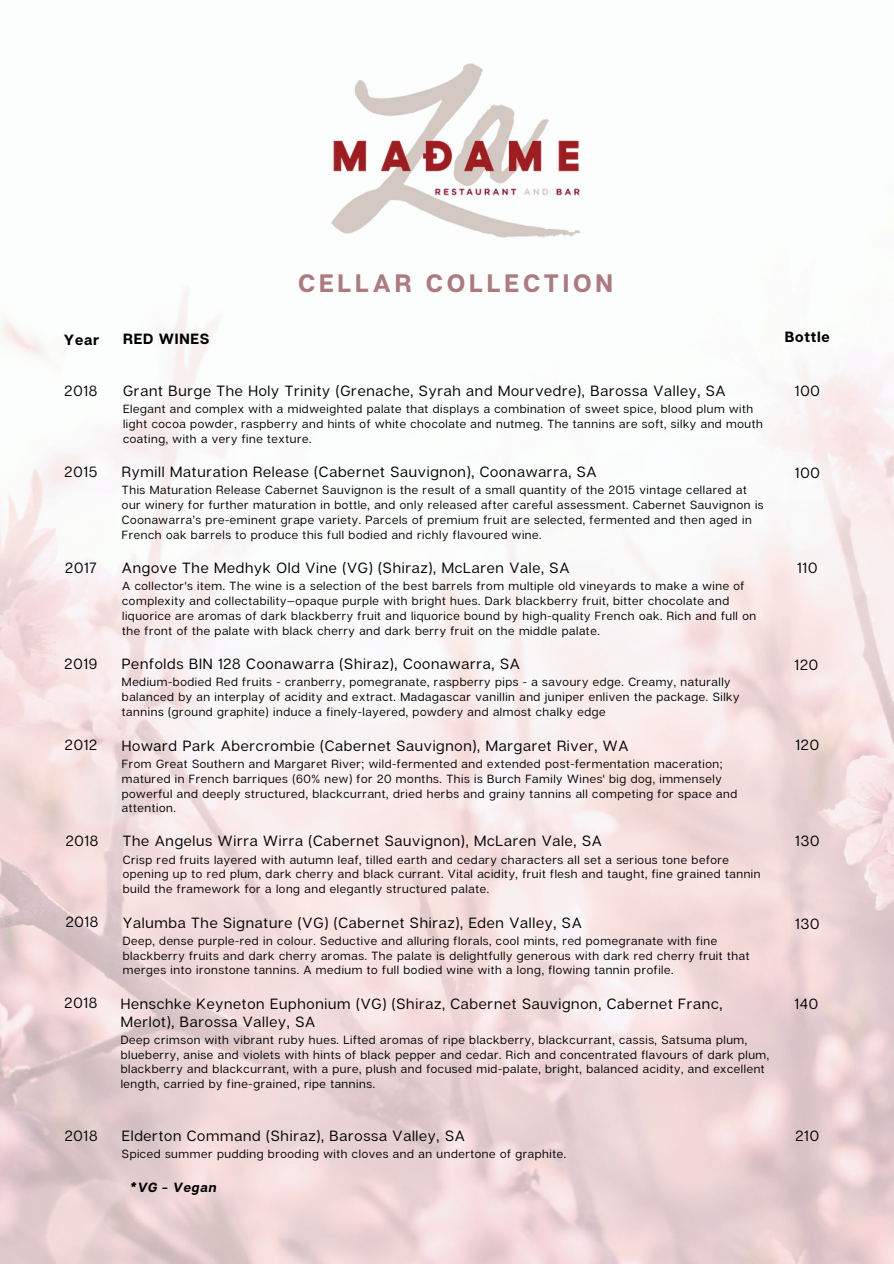
<style>
.page{position:relative;width:894px;height:1264px;background:#fff}
.page>*{position:absolute;margin:0;border:0;box-sizing:border-box;transform-origin:0 0}
.t1{font:700 25.2px "Articulat CF";letter-spacing:.15em;color:#ad7a7f}
.t2{font:14.85px/17.7px "Articulat CF";letter-spacing:.05em;color:#000}
.t3{font:700 14.85px "Articulat CF";letter-spacing:.05em;color:#000}
.t4{font:italic 700 13.35px "Articulat CF";letter-spacing:.05em;color:#000}
.t5{font:11.85px/14.9px "Articulat CF";letter-spacing:.05em;color:#000}
</style>
<div class="page">
<img style="left:330px;top:62px;width:252px;height:177px">
<p class="t3" style="left:64px;top:330px;width:37px">Year</p>
<p class="t1" style="left:298px;top:267px;width:316px">CELLAR COLLECTION</p>
<p class="t3" style="left:123px;top:329px;width:88px">RED WINES</p>
<p class="t3" style="left:784px;top:328px;width:47px">Bottle</p>
<p class="t2" style="left:65px;top:381px;width:34px">2018</p>
<p class="t2" style="left:123px;top:381px;width:604px">Grant Burge The Holy Trinity (Grenache, Syrah and Mourvedre), Barossa Valley, SA</p>
<p class="t2" style="left:794px;top:382px;width:26px">100</p>
<p class="t5" style="left:123px;top:401px;width:641px">Elegant and complex with a midweighted palate that displays a combination of sweet spice, blood plum with light cocoa powder, raspberry and hints of white chocolate and nutmeg. The tannins are soft, silky and mouth coating, with a very fine texture.</p>
<p class="t2" style="left:65px;top:462px;width:34px">2015</p>
<p class="t2" style="left:122px;top:462px;width:476px">Rymill Maturation Release (Cabernet Sauvignon), Coonawarra, SA</p>
<p class="t2" style="left:794px;top:463px;width:26px">100</p>
<p class="t5" style="left:122px;top:482px;width:643px">This Maturation Release Cabernet Sauvignon is the result of a small quantity of the 2015 vintage cellared at our winery for further maturation in bottle, and only released after careful assessment. Cabernet Sauvignon is Coonawarra’s pre-eminent grape variety. Parcels of premium fruit are selected, fermented and then aged in French oak barrels to produce this full bodied and richly flavoured wine.</p>
<p class="t2" style="left:65px;top:558px;width:33px">2017</p>
<p class="t2" style="left:122px;top:558px;width:449px">Angove The Medhyk Old Vine (VG) (Shiraz), McLaren Vale, SA</p>
<p class="t2" style="left:797px;top:558px;width:22px">110</p>
<p class="t5" style="left:122px;top:578px;width:635px">A collector's item. The wine is a selection of the best barrels from multiple old vineyards to make a wine of complexity and collectability—opaque purple with bright hues. Dark blackberry fruit, bitter chocolate and liquorice are aromas of dark blackberry fruit and liquorice bound by high-quality French oak. Rich and full on the front of the palate with black cherry and dark berry fruit on the middle palate.</p>
<p class="t2" style="left:65px;top:654px;width:34px">2019</p>
<p class="t2" style="left:122px;top:654px;width:399px">Penfolds BIN 128 Coonawarra (Shiraz), Coonawarra, SA</p>
<p class="t2" style="left:794px;top:655px;width:25px">120</p>
<p class="t5" style="left:122px;top:674px;width:619px">Medium-bodied Red fruits - cranberry, pomegranate, raspberry pips - a savoury edge. Creamy, naturally balanced by an interplay of acidity and extract. Madagascar vanillin and juniper enliven the package. Silky tannins (ground graphite) induce a finely-layered, powdery and almost chalky edge</p>
<p class="t2" style="left:65px;top:735px;width:34px">2012</p>
<p class="t2" style="left:122px;top:736px;width:508px">Howard Park Abercrombie (Cabernet Sauvignon), Margaret River, WA</p>
<p class="t2" style="left:795px;top:735px;width:25px">120</p>
<p class="t5" style="left:122px;top:756px;width:617px">From Great Southern and Margaret River; wild-fermented and extended post-fermentation maceration; matured in French barriques (60% new) for 20 months. This is Burch Family Wines' big dog, immensely powerful and deeply structured, blackcurrant, dried herbs and grainy tannins all competing for space and attention.</p>
<p class="t2" style="left:66px;top:831px;width:34px">2018</p>
<p class="t2" style="left:123px;top:831px;width:480px">The Angelus Wirra Wirra (Cabernet Sauvignon), McLaren Vale, SA</p>
<p class="t2" style="left:795px;top:831px;width:26px">130</p>
<p class="t5" style="left:123px;top:851px;width:639px">Crisp red fruits layered with autumn leaf, tilled earth and cedary characters all set a serious tone before opening up to red plum, dark cherry and black currant. Vital acidity, fruit flesh and taught, fine grained tannin build the framework for a long and elegantly structured palate.</p>
<p class="t2" style="left:66px;top:912px;width:34px">2018</p>
<p class="t2" style="left:123px;top:913px;width:460px">Yalumba The Signature (VG) (Cabernet Shiraz), Eden Valley, SA</p>
<p class="t2" style="left:795px;top:914px;width:26px">130</p>
<p class="t2" style="left:65px;top:993px;width:34px">2018</p>
<p class="t5" style="left:123px;top:932px;width:628px">Deep, dense purple-red in colour. Seductive and alluring florals, cool mints, red pomegranate with fine blackberry fruits and dark cherry aromas. The palate is delightfully generous with dark red cherry fruit that merges into ironstone tannins. A medium to full bodied wine with a long, flowing tannin profile.</p>
<p class="t2" style="left:121px;top:994px;width:603px">Henschke Keyneton Euphonium (VG) (Shiraz, Cabernet Sauvignon, Cabernet Franc,<br>Merlot), Barossa Valley, SA</p>
<p class="t2" style="left:794px;top:994px;width:25px">140</p>
<p class="t5" style="left:121px;top:1031px;width:649px">Deep crimson with vibrant ruby hues. Lifted aromas of ripe blackberry, blackcurrant, cassis, Satsuma plum, blueberry, anise and violets with hints of black pepper and cedar. Rich and concentrated flavours of dark plum,</p>
<p class="t5" style="left:121px;top:1061px;width:645px">blackberry and blackcurrant, with a pure, plush and focused mid-palate, bright, balanced acidity, and excellent length, carried by fine-grained, ripe tannins.</p>
<p class="t2" style="left:65px;top:1126px;width:34px">2018</p>
<p class="t2" style="left:122px;top:1126px;width:344px">Elderton Command (Shiraz), Barossa Valley, SA</p>
<p class="t2" style="left:795px;top:1126px;width:25px">210</p>
<p class="t5" style="left:122px;top:1145px;width:445px">Spiced summer pudding brooding with cloves and an undertone of graphite.</p>
<p class="t4" style="left:130px;top:1178px;width:88px">*VG - Vegan</p>
</div>
